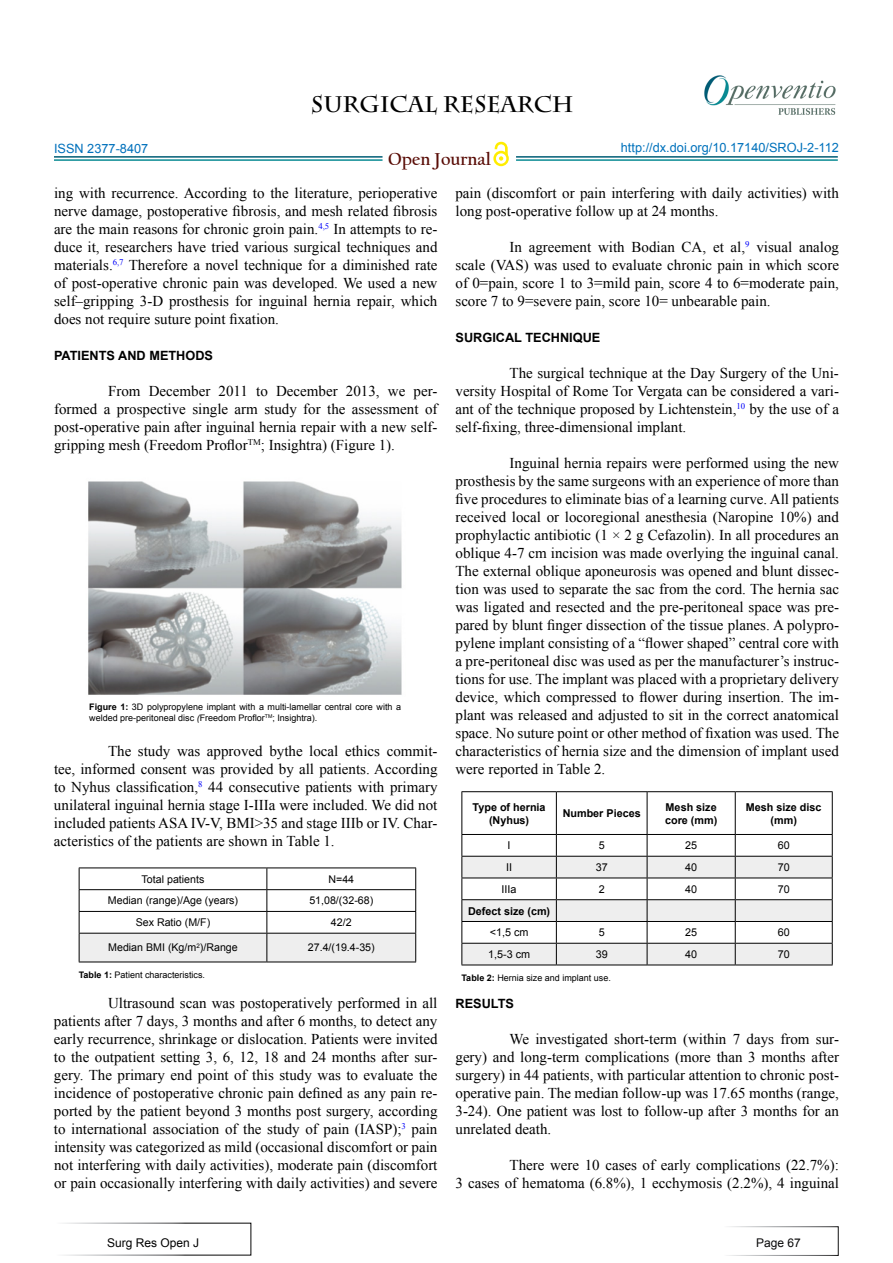
<style>
.page{position:relative;width:893px;height:1263px;background:#fff}
.page>*{position:absolute;margin:0;border:0;box-sizing:border-box;transform-origin:0 0}
.t1{font:700 22.5px "Charlemagne Std";color:#000}
.t2{font:700 18.15px "Californian FB";color:#580b05}
.t3{font:15px/18px "Times New Roman";color:#000;text-align:justify}
.t4{font:700 12.75px "Arial";color:#000}
.t5{font:12.75px "Arial";color:#0072bc}
.t6{font:12.75px "Arial";color:#0071bc}
.t7{font:12px "Arial";color:#000}
.t8{font:12px "Arial";color:#0a0a0b}
.t9{font:700 10.8px/12.9px "Arial";color:#000;text-align:center}
.t10{font:10.8px "Arial";color:#000}
.t11{font:10.65px "Arial";color:#000}
.t12{font:9px/10.8px "Arial";color:#000}
.s1{font-weight:700}
.s2{font-style:italic}
</style>
<div class="page">
<hr style="left:54px;top:156px;width:328px;height:2px;background:#015d75">
<hr style="left:54px;top:159px;width:328px;height:2px;background:#0a8b93">
<hr style="left:516px;top:156px;width:322px;height:2px;background:#015d75">
<hr style="left:516px;top:159px;width:322px;height:2px;background:#0a8b93">
<svg style="left:493px;top:151px;width:16px;height:15px"></svg>
<div style="left:496px;top:153px;width:10px;height:11px;background:#fff;border-radius:50%"></div>
<svg style="left:495px;top:141px;width:13px;height:20px"></svg>
<div style="left:55px;top:1223px;width:196px;height:32px;border:1px solid #fff"></div>
<div style="left:723px;top:1226px;width:116px;height:30px;border:1px solid #fff"></div>
<img style="left:704px;top:75px;width:132px;height:40px">
<img style="left:88px;top:481px;width:314px;height:214px">
<hr style="left:79px;top:867px;width:188px;height:1px;background:#000">
<hr style="left:267px;top:867px;width:149px;height:1px;background:#000">
<svg style="left:79px;top:868px;width:337px;height:93px"></svg>
<hr style="left:79px;top:961px;width:188px;height:1px;background:#000">
<hr style="left:267px;top:961px;width:149px;height:1px;background:#000">
<hr style="left:461px;top:791px;width:95px;height:1px;background:#000">
<hr style="left:461px;top:792px;width:1px;height:42px;background:#000">
<hr style="left:556px;top:791px;width:91px;height:1px;background:#000">
<hr style="left:556px;top:792px;width:1px;height:42px;background:#000">
<hr style="left:647px;top:791px;width:88px;height:1px;background:#000">
<hr style="left:647px;top:792px;width:1px;height:42px;background:#000">
<hr style="left:735px;top:791px;width:98px;height:1px;background:#000">
<hr style="left:735px;top:792px;width:1px;height:42px;background:#000">
<hr style="left:832px;top:792px;width:1px;height:42px;background:#000">
<hr style="left:461px;top:834px;width:95px;height:1px;background:#000">
<hr style="left:556px;top:834px;width:91px;height:1px;background:#000">
<hr style="left:647px;top:834px;width:88px;height:1px;background:#000">
<hr style="left:735px;top:834px;width:98px;height:1px;background:#000">
<svg style="left:461px;top:835px;width:372px;height:129px"></svg>
<hr style="left:461px;top:964px;width:95px;height:1px;background:#000">
<hr style="left:556px;top:964px;width:91px;height:1px;background:#000">
<hr style="left:647px;top:964px;width:88px;height:1px;background:#000">
<hr style="left:735px;top:964px;width:98px;height:1px;background:#000">
<p class="t6" style="left:54px;top:140px;width:96px">ISSN 2377-8407</p>
<h1 class="t1" style="left:311px;top:91px;width:264px">SURGICAL RESEARCH</h1>
<p class="t2" style="left:388px;top:148px;width:104px">Open Journal</p>
<p class="t5" style="left:621px;top:139px;width:220px">http://dx.doi.org/10.17140/SROJ-2-112</p>
<p class="t3" style="left:54px;top:183px;width:385px">ing with recurrence. According to the literature, perioperative nerve damage, postoperative fibrosis, and mesh related fibrosis are the main reasons for chronic groin pain.<sup>4,5</sup> In attempts to re&shy;duce it, researchers have tried various surgical techniques and materials.<sup>6,7</sup> Therefore a novel technique for a diminished rate of post-operative chronic pain was developed. We used a new self–gripping 3-D prosthesis for inguinal hernia repair, which does not require suture point fixation.</p>
<p class="t4" style="left:54px;top:347px;width:161px">PATIENTS AND METHODS</p>
<p class="t3" style="left:54px;top:381px;width:385px;text-indent:54px">From December 2011 to December 2013, we per&shy;formed a prospective single arm study for the assessment of post-operative pain after inguinal hernia repair with a new self&shy;gripping mesh (Freedom Proflor<sup>TM</sup>; Insightra) (Figure 1).</p>
<p class="t12" style="left:89px;top:702px;width:313px"><span class="s1">Figure 1:</span> 3D polypropylene implant with a multi-lamellar central core with a welded pre-peritoneal disc <span class="s2">(</span>Freedom Proflor<sup>TM</sup>; Insightra).</p>
<p class="t3" style="left:54px;top:741px;width:385px;text-indent:54px">The study was approved bythe local ethics commit&shy;tee, informed consent was provided by all patients. According to Nyhus classification,<sup>8</sup> 44 consecutive patients with primary unilateral inguinal hernia stage I-IIIa were included. We did not included patients ASA IV-V, BMI&gt;35 and stage IIIb or IV. Char&shy;acteristics of the patients are shown in Table 1.</p>
<p class="t11" style="left:142px;top:872px;width:64px">Total patients</p>
<p class="t11" style="left:328px;top:872px;width:27px">N=44</p>
<p class="t11" style="left:108px;top:894px;width:132px">Median (range)/Age (years)</p>
<p class="t11" style="left:309px;top:894px;width:65px">51,08/(32-68)</p>
<p class="t11" style="left:136px;top:915px;width:76px">Sex Ratio (M/F)</p>
<p class="t11" style="left:331px;top:915px;width:22px">42/2</p>
<p class="t11" style="left:108px;top:941px;width:131px">Median BMI (Kg/m<sup>2</sup>)/Range</p>
<p class="t11" style="left:308px;top:941px;width:68px">27.4/(19.4-35)</p>
<p class="t3" style="left:455px;top:183px;width:385px">pain (discomfort or pain interfering with daily activities) with long post-operative follow up at 24 months.</p>
<p class="t3" style="left:455px;top:237px;width:385px;text-indent:54px">In agreement with Bodian CA, et al,<sup>9</sup> visual analog scale (VAS) was used to evaluate chronic pain in which score of 0=pain, score 1 to 3=mild pain, score 4 to 6=moderate pain, score 7 to 9=severe pain, score 10= unbearable pain.</p>
<p class="t4" style="left:455px;top:329px;width:146px">SURGICAL TECHNIQUE</p>
<p class="t3" style="left:455px;top:363px;width:385px;text-indent:54px">The surgical technique at the Day Surgery of the Uni&shy;versity Hospital of Rome Tor Vergata can be considered a vari&shy;ant of the technique proposed by Lichtenstein,<sup>10</sup> by the use of a self-fixing, three-dimensional implant.</p>
<p class="t3" style="left:455px;top:453px;width:385px;text-indent:54px">Inguinal hernia repairs were performed using the new prosthesis by the same surgeons with an experience of more than five procedures to eliminate bias of a learning curve. All patients received local or locoregional anesthesia (Naropine 10%) and prophylactic antibiotic (1 × 2 g Cefazolin). In all procedures an oblique 4-7 cm incision was made overlying the inguinal canal.<br>The external oblique aponeurosis was opened and blunt dissec&shy;tion was used to separate the sac from the cord. The hernia sac was ligated and resected and the pre-peritoneal space was pre&shy;pared by blunt finger dissection of the tissue planes. A polypro&shy;pylene implant consisting of a “flower shaped” central core with a pre-peritoneal disc was used as per the manufacturer’s instruc&shy;tions for use. The implant was placed with a proprietary delivery device, which compressed to flower during insertion. The im&shy;plant was released and adjusted to sit in the correct anatomical space. No suture point or other method of fixation was used. The characteristics of hernia size and the dimension of implant used were reported in Table 2.</p>
<p class="t9" style="left:473px;top:801px;width:75px">Type of hernia (Nyhus)</p>
<p class="t9" style="left:563px;top:807px;width:80px">Number Pieces</p>
<p class="t9" style="left:665px;top:801px;width:54px;text-align:left">Mesh size core (mm)</p>
<p class="t9" style="left:746px;top:801px;width:77px">Mesh size disc (mm)</p>
<p class="t10" style="left:508px;top:838px;width:5px">I</p>
<p class="t10" style="left:599px;top:838px;width:8px">5</p>
<p class="t10" style="left:685px;top:838px;width:14px">25</p>
<p class="t10" style="left:778px;top:838px;width:14px">60</p>
<p class="t10" style="left:506px;top:860px;width:8px">II</p>
<p class="t10" style="left:596px;top:860px;width:14px">37</p>
<p class="t10" style="left:685px;top:860px;width:14px">40</p>
<p class="t10" style="left:778px;top:860px;width:14px">70</p>
<p class="t10" style="left:502px;top:882px;width:17px">IIIa</p>
<p class="t10" style="left:599px;top:882px;width:8px">2</p>
<p class="t10" style="left:685px;top:882px;width:14px">40</p>
<p class="t10" style="left:778px;top:882px;width:14px">70</p>
<p class="t9" style="left:468px;top:905px;width:84px">Defect size (cm)</p>
<p class="t10" style="left:490px;top:925px;width:40px">&lt;1,5 cm</p>
<p class="t10" style="left:599px;top:925px;width:8px">5</p>
<p class="t10" style="left:685px;top:925px;width:14px">25</p>
<p class="t10" style="left:778px;top:925px;width:14px">60</p>
<p class="t10" style="left:488px;top:947px;width:44px">1,5-3 cm</p>
<p class="t10" style="left:596px;top:947px;width:14px">39</p>
<p class="t10" style="left:685px;top:947px;width:14px">40</p>
<p class="t10" style="left:778px;top:947px;width:14px">70</p>
<p class="t12" style="left:79px;top:969px;width:128px"><span class="s1">Table 1:</span> Patient characteristics.</p>
<p class="t12" style="left:461px;top:972px;width:151px"><span class="s1">Table 2:</span> Hernia size and implant use.</p>
<p class="t3" style="left:54px;top:993px;width:385px;text-indent:54px">Ultrasound scan was postoperatively performed in all patients after 7 days, 3 months and after 6 months, to detect any early recurrence, shrinkage or dislocation. Patients were invited to the outpatient setting 3, 6, 12, 18 and 24 months after sur&shy;gery. The primary end point of this study was to evaluate the incidence of postoperative chronic pain defined as any pain re&shy;ported by the patient beyond 3 months post surgery, according to international association of the study of pain (IASP);<sup>3</sup> pain intensity was categorized as mild (occasional discomfort or pain not interfering with daily activities), moderate pain (discomfort or pain occasionally interfering with daily activities) and severe</p>
<p class="t4" style="left:455px;top:995px;width:60px">RESULTS</p>
<p class="t3" style="left:455px;top:1029px;width:385px;text-indent:54px">We investigated short-term (within 7 days from sur&shy;gery) and long-term complications (more than 3 months after surgery) in 44 patients, with particular attention to chronic post&shy;operative pain. The median follow-up was 17.65 months (range, 3-24). One patient was lost to follow-up after 3 months for an unrelated death.</p>
<p class="t3" style="left:455px;top:1155px;width:385px;text-align:right">There were 10 cases of early complications (22.7%):<br>3 cases of hematoma (6.8%), 1 ecchymosis (2.2%), 4 inguinal</p>
<p class="t7" style="left:107px;top:1234px;width:94px">Surg Res Open J</p>
<p class="t8" style="left:756px;top:1234px;width:46px">Page 67</p>
</div>
